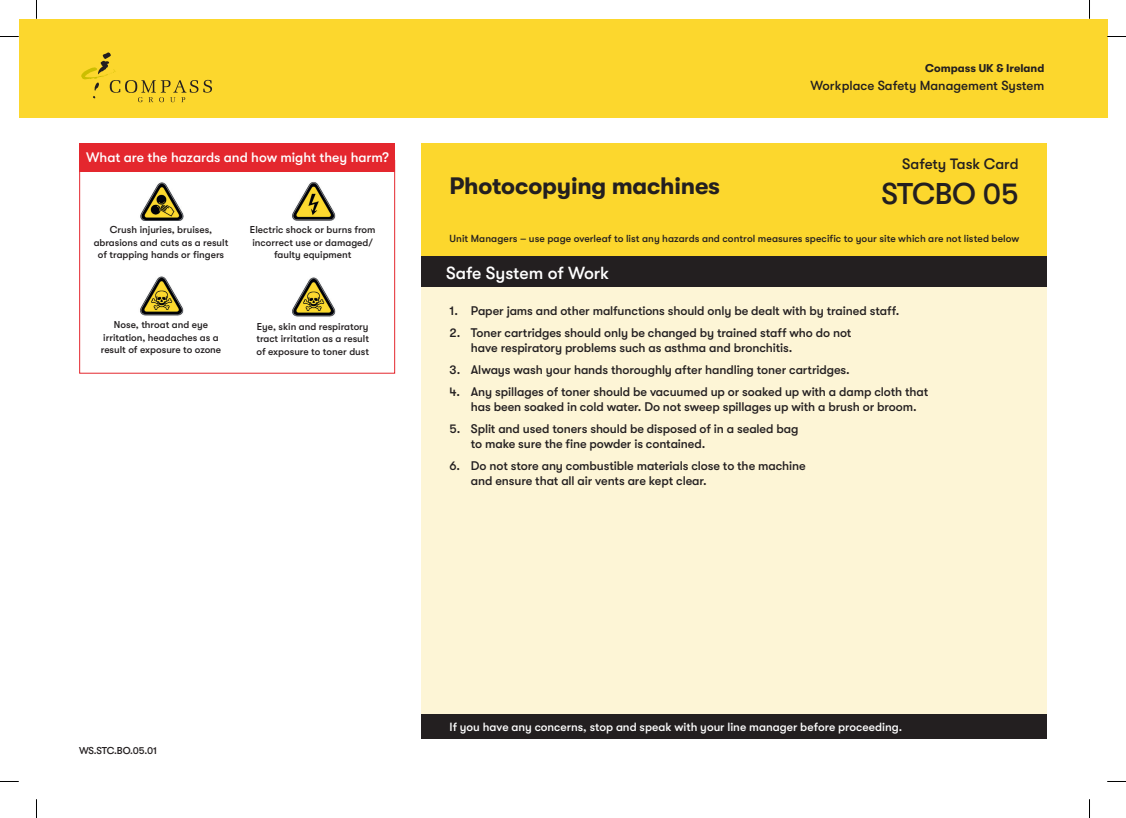
<style>
.page{position:relative;width:1126px;height:818px;background:#fff}
.page>*{position:absolute;margin:0;border:0;box-sizing:border-box;transform-origin:0 0}
.t1{font:500 30px "GT Walsheim Pro";letter-spacing:-.01em;color:#231f20}
.t2{font:700 23.75px "GT Walsheim Pro";letter-spacing:-.01em;color:#231f20}
.t3{font:500 17.5px "GT Walsheim Pro";color:#fff}
.t4{font:500 15px "GT Walsheim Pro";letter-spacing:-.005em;color:#231f20}
.t5{font:500 13.75px "GT Walsheim Pro";letter-spacing:-.005em;color:#fff}
.t6{font:500 13.12px "GT Walsheim Pro";color:#231f20}
.t7{font:500 12.5px/15px "GT Walsheim Pro";letter-spacing:-.01em;color:#231f20}
.t8{font:500 11.88px "GT Walsheim Pro";color:#fff}
.t9{font:700 11.25px "GT Walsheim Pro";color:#231f20}
.t10{font:500 10.25px "GT Walsheim Pro";letter-spacing:.005em;color:#231f20}
.t11{font:500 10px/12.5px "GT Walsheim Pro";color:#231f20;text-align:center}
</style>
<div class="page">
<div style="left:19px;top:19px;width:1088px;height:99px;background:#fcd72d"></div>
<svg style="left:81px;top:52px;width:131px;height:50px"></svg>
<div style="left:421px;top:143px;width:625px;height:113px;background:#fcd72d"></div>
<div style="left:79px;top:160px;width:316px;height:213px;border:1px solid #e4272e"></div>
<img style="left:140px;top:182px;width:44px;height:39px">
<img style="left:292px;top:181px;width:43px;height:40px">
<img style="left:292px;top:277px;width:43px;height:40px">
<img style="left:140px;top:276px;width:44px;height:40px">
<div style="left:421px;top:256px;width:625px;height:31px;background:#231f20"></div>
<div style="left:421px;top:287px;width:625px;height:426px;background:#fdf5d6"></div>
<div style="left:421px;top:713px;width:625px;height:25px;background:#231f20"></div>
<div style="left:79px;top:143px;width:315px;height:28px;background:#e4272e"></div>
<svg style="left:0;top:36px;width:19px;height:1px"></svg>
<svg style="left:1107px;top:36px;width:18px;height:1px"></svg>
<svg style="left:36px;top:0;width:1px;height:19px"></svg>
<svg style="left:36px;top:799px;width:1px;height:18px"></svg>
<svg style="left:1089px;top:0;width:1px;height:19px"></svg>
<svg style="left:1089px;top:799px;width:1px;height:18px"></svg>
<p class="t5" style="left:86px;top:150px;width:304px">What are the hazards and how might they harm?</p>
<p class="t11" style="left:94px;top:223px;width:136px">Crush injuries, bruises, abrasions and cuts as a result of trapping hands or fingers</p>
<p class="t11" style="left:250px;top:223px;width:127px">Electric shock or burns from incorrect use or damaged/ faulty equipment</p>
<p class="t11" style="left:101px;top:318px;width:122px">Nose, throat and eye irritation, headaches as a result of exposure to ozone</p>
<p class="t11" style="left:256px;top:320px;width:114px;text-align:justify">Eye, skin and respiratory tract irritation as a result of exposure to toner dust</p>
<p class="t9" style="left:925px;top:62px;width:121px">Compass UK &amp; Ireland</p>
<p class="t6" style="left:810px;top:78px;width:235px">Workplace Safety Management System</p>
<p class="t4" style="left:902px;top:155px;width:118px">Safety Task Card</p>
<h1 class="t1" style="left:881px;top:176px;width:139px">STCBO 05</h1>
<h2 class="t2" style="left:449px;top:173px;width:272px">Photocopying machines</h2>
<p class="t10" style="left:449px;top:232px;width:571px">Unit Managers – use page overleaf to list any hazards and control measures specific to your site which are not listed below</p>
<h3 class="t3" style="left:446px;top:262px;width:165px">Safe System of Work</h3>
<p class="t7" style="left:449px;top:303px;width:451px">1. Paper jams and other malfunctions should only be dealt with by trained staff.</p>
<p class="t7" style="left:471px;top:325px;width:382px;text-indent:-21px">2. Toner cartridges should only be changed by trained staff who do not have respiratory problems such as asthma and bronchitis.</p>
<p class="t7" style="left:449px;top:362px;width:402px">3. Always wash your hands thoroughly after handling toner cartridges.</p>
<p class="t7" style="left:471px;top:384px;width:459px;text-indent:-21px">4. Any spillages of toner should be vacuumed up or soaked up with a damp cloth that has been soaked in cold water. Do not sweep spillages up with a brush or broom.</p>
<p class="t7" style="left:471px;top:421px;width:329px;text-indent:-21px">5. Split and used toners should be disposed of in a sealed bag to make sure the fine powder is contained.</p>
<p class="t7" style="left:471px;top:458px;width:336px;text-indent:-21px">6. Do not store any combustible materials close to the machine and ensure that all air vents are kept clear.</p>
<p class="t11" style="left:79px;top:743px;width:80px">WS.STC.BO.05.01</p>
<p class="t8" style="left:449px;top:719px;width:454px">If you have any concerns, stop and speak with your line manager before proceeding.</p>
</div>
